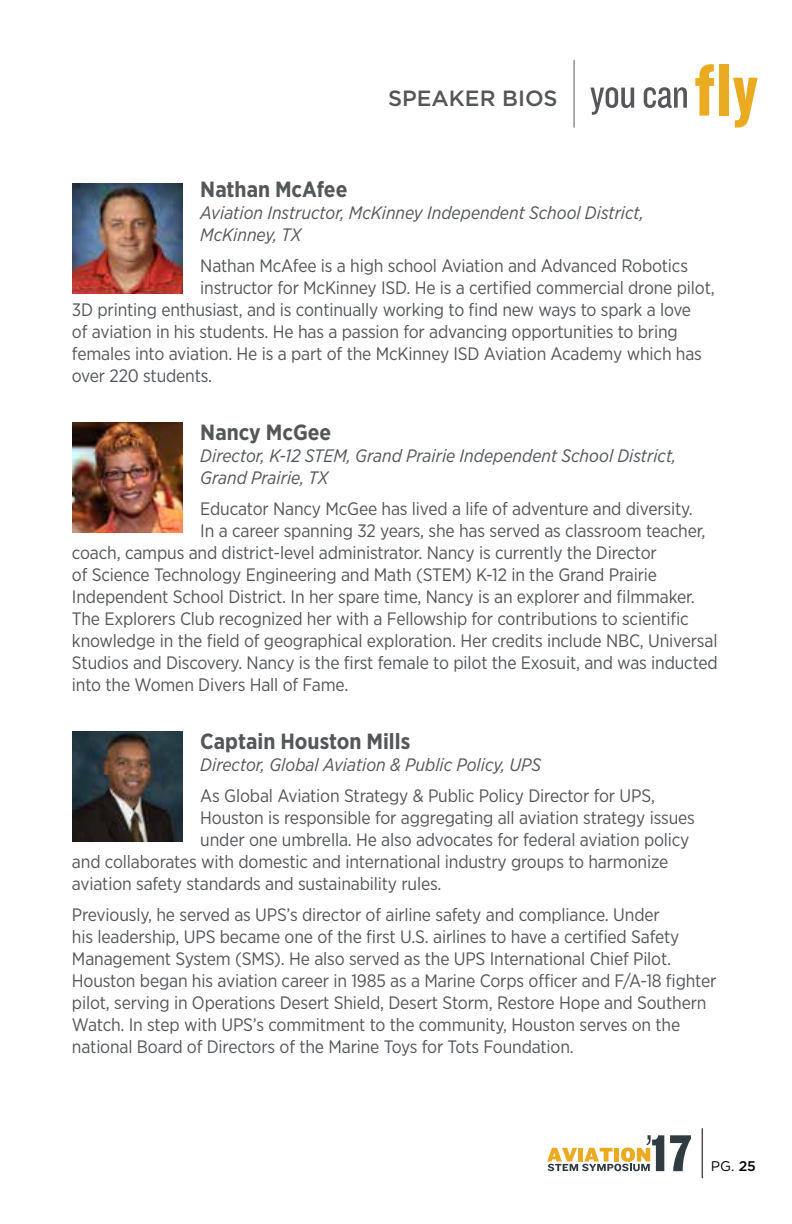
<style>
.page{position:relative;width:792px;height:1224px;background:#fff}
.page>*{position:absolute;margin:0;border:0;box-sizing:border-box;transform-origin:0 0}
.t1{font:700 22px "Gotham Narrow";color:#53575a}
.t2{font:500 22px "Gotham";color:#53575a}
.t3{font:18px/22px "Gotham Narrow";letter-spacing:-.01em;color:#53575a}
.t4{font:italic 18px/22px "Gotham Narrow";color:#53575a}
.t5{font:14px "Gotham";color:#000}
.s1{font-weight:500}
</style>
<div class="page">
<svg style="left:547px;top:1135px;width:117px;height:36px"></svg>
<svg style="left:670px;top:1135px;width:21px;height:36px"></svg>
<hr style="left:702px;top:1128px;width:1px;height:50px;background:#000">
<svg style="left:590px;top:87px;width:44px;height:28px"></svg>
<svg style="left:644px;top:87px;width:43px;height:21px"></svg>
<svg style="left:695px;top:64px;width:19px;height:52px"></svg>
<div style="left:719px;top:64px;width:10px;height:52px;background:#ebab21"></div>
<svg style="left:733px;top:78px;width:25px;height:50px"></svg>
<hr style="left:574px;top:60px;width:1px;height:68px;background:#53575a">
<img style="left:72px;top:184px;width:110px;height:110px">
<img style="left:72px;top:422px;width:110px;height:111px">
<img style="left:72px;top:731px;width:110px;height:111px">
<p class="t2" style="left:388px;top:84px;width:171px">SPEAKER BIOS</p>
<p class="t1" style="left:200px;top:175px;width:149px">Nathan McAfee</p>
<p class="t4" style="left:200px;top:201px;width:445px">Aviation Instructor, McKinney Independent School District,<br>McKinney, TX</p>
<p class="t3" style="left:200px;top:254px;width:489px">Nathan McAfee is a high school Aviation and Advanced Robotics</p>
<p class="t3" style="left:200px;top:276px;width:516px">instructor for McKinney ISD. He is a certified commercial drone pilot,</p>
<p class="t3" style="left:72px;top:298px;width:621px">3D printing enthusiast, and is continually working to find new ways to spark a love</p>
<p class="t3" style="left:72px;top:320px;width:607px">of aviation in his students. He has a passion for advancing opportunities to bring</p>
<p class="t3" style="left:72px;top:342px;width:632px">females into aviation. He is a part of the McKinney ISD Aviation Academy which has</p>
<p class="t3" style="left:72px;top:364px;width:142px">over 220 students.</p>
<p class="t1" style="left:200px;top:418px;width:133px">Nancy McGee</p>
<p class="t4" style="left:200px;top:444px;width:478px">Director, K-12 STEM, Grand Prairie Independent School District,<br>Grand Prairie, TX</p>
<p class="t3" style="left:200px;top:497px;width:494px">Educator Nancy McGee has lived a life of adventure and diversity.</p>
<p class="t3" style="left:200px;top:519px;width:507px">In a career spanning 32 years, she has served as classroom teacher,</p>
<p class="t3" style="left:72px;top:541px;width:586px">coach, campus and district-level administrator. Nancy is currently the Director</p>
<p class="t3" style="left:72px;top:563px;width:587px">of Science Technology Engineering and Math (STEM) K-12 in the Grand Prairie</p>
<p class="t3" style="left:72px;top:585px;width:624px">Independent School District. In her spare time, Nancy is an explorer and filmmaker.</p>
<p class="t3" style="left:72px;top:607px;width:618px">The Explorers Club recognized her with a Fellowship for contributions to scientific</p>
<p class="t3" style="left:72px;top:629px;width:647px">knowledge in the field of geographical exploration. Her credits include NBC, Universal</p>
<p class="t3" style="left:72px;top:651px;width:647px">Studios and Discovery. Nancy is the first female to pilot the Exosuit, and was inducted</p>
<p class="t3" style="left:72px;top:673px;width:278px">into the Women Divers Hall of Fame.</p>
<p class="t1" style="left:200px;top:727px;width:212px">Captain Houston Mills</p>
<p class="t4" style="left:200px;top:753px;width:343px">Director, Global Aviation &amp; Public Policy, UPS</p>
<p class="t3" style="left:200px;top:784px;width:456px">As Global Aviation Strategy &amp; Public Policy Director for UPS,</p>
<p class="t3" style="left:200px;top:806px;width:496px">Houston is responsible for aggregating all aviation strategy issues</p>
<p class="t3" style="left:200px;top:828px;width:491px">under one umbrella. He also advocates for federal aviation policy</p>
<p class="t3" style="left:72px;top:850px;width:598px">and collaborates with domestic and international industry groups to harmonize</p>
<p class="t3" style="left:72px;top:872px;width:371px">aviation safety standards and sustainability rules.</p>
<p class="t3" style="left:72px;top:903px;width:646px">Previously, he served as UPS’s director of airline safety and compliance. Under<br>his leadership, UPS became one of the first U.S. airlines to have a certified Safety Management System (SMS). He also served as the UPS International Chief Pilot.<br>Houston began his aviation career in 1985 as a Marine Corps officer and F/A-18 fighter pilot, serving in Operations Desert Shield, Desert Storm, Restore Hope and Southern Watch. In step with UPS’s commitment to the community, Houston serves on the national Board of Directors of the Marine Toys for Tots Foundation.</p>
<p class="t5" style="left:711px;top:1157px;width:47px">PG. <span class="s1">25</span></p>
</div>
